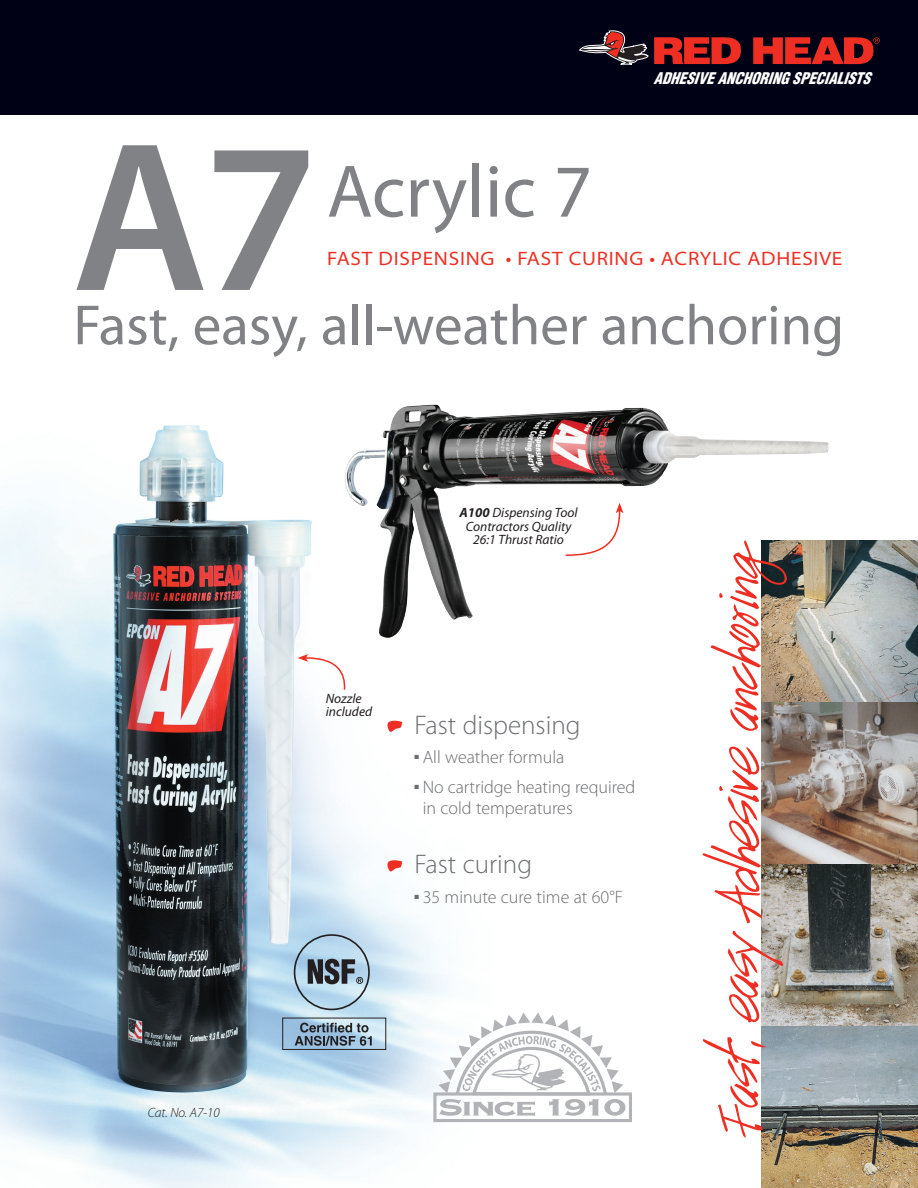
<style>
.page{position:relative;width:918px;height:1188px;background:#fff}
.page>*{position:absolute;margin:0;border:0;box-sizing:border-box;transform-origin:0 0}
.t1{font:600 214.65px "Myriad Pro";color:#808285}
.t2{font:90px "Handwriting";letter-spacing:-.05em;color:#ee2e22}
.t3{font:75px "Myriad Pro";color:#808285}
.t4{font:57px "Myriad Pro";color:#808285}
.t5{font:300 27px "Myriad Pro";color:#6c6d70}
.t6{font:semi-expanded 19.5px "Myriad Pro";letter-spacing:.04em;color:#ee2e22}
.t7{font:300 18px/21px "Myriad Pro";color:#6c6d70}
.t8{font:italic 900 condensed 15.75px "Helvetica";color:#fff;scale:.96 1}
.t9{font:italic 13.5px/13.5px "Myriad Pro";color:#231f20}
.t10{font:italic 300 13.5px "Myriad Pro";letter-spacing:-.005em;color:#231f20}
.s1{font-weight:700}
</style>
<div class="page">
<img style="left:0;top:425px;width:479px;height:763px">
<svg style="left:387px;top:721px;width:15px;height:11px"></svg>
<svg style="left:387px;top:860px;width:15px;height:11px"></svg>
<div style="left:433px;top:1092px;width:199px;height:30px;border:3px solid #b2b3b7"></div>
<svg style="left:438px;top:1013px;width:187px;height:103px"></svg>
<img style="left:339px;top:404px;width:490px;height:235px">
<svg style="left:564px;top:503px;width:59px;height:54px"></svg>
<svg style="left:298px;top:654px;width:48px;height:37px"></svg>
<img style="left:761px;top:540px;width:157px;height:162px">
<svg style="left:761px;top:702px;width:157px;height:162px"></svg>
<svg style="left:761px;top:864px;width:157px;height:162px"></svg>
<img style="left:761px;top:1026px;width:157px;height:162px">
<div style="left:0;top:0;width:918px;height:115px;background:#010116"></div>
<svg style="left:579px;top:30px;width:162px;height:35px"></svg>
<svg style="left:753px;top:37px;width:127px;height:27px"></svg>
<div style="left:294px;top:934px;width:76px;height:76px;border:2px solid #231f20;border-radius:50%"></div>
<svg style="left:308px;top:959px;width:55px;height:25px"></svg>
<svg style="left:295px;top:1023px;width:77px;height:23px"></svg>
<div style="left:282px;top:1018px;width:104px;height:32px;border:1px solid #231f20"></div>
<p class="t8" style="left:653px;top:69px;width:227px">ADHESIVE ANCHORING SPECIALISTS</p>
<p class="t1" style="left:72px;top:99px;width:248px">A7</p>
<p class="t3" style="left:327px;top:151px;width:267px">Acrylic 7</p>
<p class="t6" style="left:327px;top:247px;width:517px">FAST DISPENSING • FAST CURING • ACRYLIC ADHESIVE</p>
<p class="t4" style="left:74px;top:294px;width:772px">Fast, easy, all-weather anchoring</p>
<p class="t10" style="left:148px;top:1105px;width:73px">Cat. No. A7-10</p>
<p class="t9" style="left:459px;top:507px;width:120px"><span class="s1">A100</span> Dispensing Tool</p>
<p class="t9" style="left:466px;top:520px;width:107px">Contractors Quality</p>
<p class="t9" style="left:473px;top:534px;width:92px">26:1 Thrust Ratio</p>
<p class="t9" style="left:326px;top:692px;width:48px">Nozzle included</p>
<p class="t5" style="left:414px;top:710px;width:168px">Fast dispensing</p>
<p class="t7" style="left:414px;top:747px;width:151px">■ All weather formula</p>
<p class="t7" style="left:423px;top:777px;width:214px;text-indent:-8px">■ No cartridge heating required in cold temperatures</p>
<p class="t5" style="left:414px;top:849px;width:119px">Fast curing</p>
<p class="t7" style="left:414px;top:887px;width:210px">■ 35 minute cure time at 60°F</p>
<p class="t2" style="left:690px;top:1134px;width:584px;rotate:-90deg">Fast, easyAdhesive anchoring</p>
</div>
